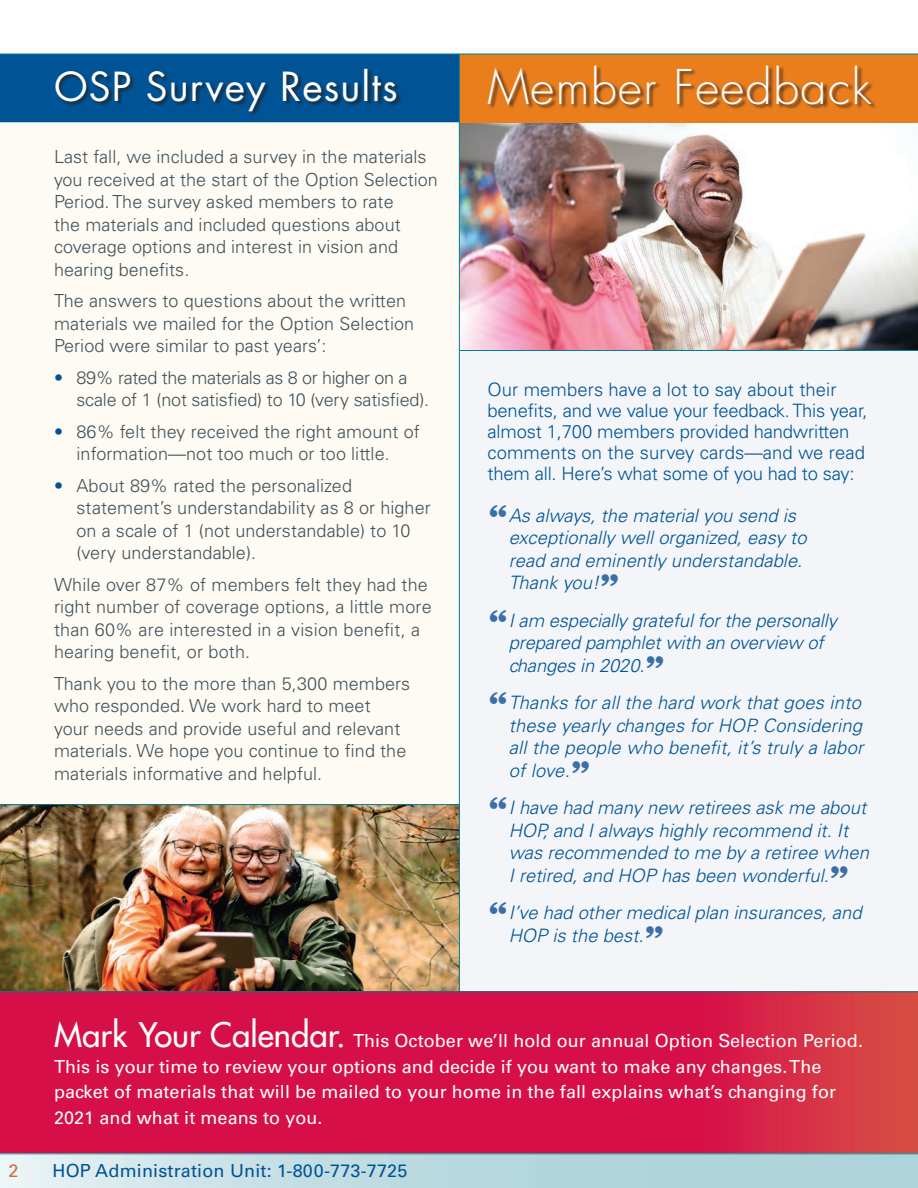
<style>
.page{position:relative;width:918px;height:1188px;background:#fff}
.page>*{position:absolute;margin:0;border:0;box-sizing:border-box;transform-origin:0 0}
.CK_A_head{font:300 46.5px "Futura Std";letter-spacing:.03em;color:#fff}
.CK_A_head-2{font:39px "Futura Std";letter-spacing:.03em;color:#fff}
.CK_Body{font:italic 300 18.45px/22.5px "Univers LT Std";color:#005495}
.CK_Body-2{font:300 18.45px/21px "Univers LT Std";letter-spacing:-.01em;color:#005495}
.CK_Body-3{font:300 18px/22.5px "Univers LT Std";letter-spacing:.005em;color:#425159}
.CK_Table_Head_A{font:18px/25.5px "Univers LT Std";letter-spacing:.005em;color:#fff}
.CK_Body-4{font:300 18px/22.5px "Univers LT Std";letter-spacing:-.02em;color:#425159}
.t1{font:18px "Univers LT Std";letter-spacing:.01em;color:#005495}
.t2{font:18px "Univers LT Std";color:#d56a37}
.s1{color:#005495}
.s2{font-family:"Stencil";font-weight:400;font-style:normal;font-size:37.5px;color:#3a6fa9}
.s3{font-family:"Futura Std";font-weight:500;font-size:33px}
</style>
<div class="page">
<div style="left:0;top:112px;width:918px;height:1064px;background:#fdfbf4"></div>
<div style="left:459px;top:112px;width:459px;height:903px;background:#f3f5f9"></div>
<img style="left:460px;top:122px;width:458px;height:228px">
<img style="left:0;top:805px;width:459px;height:187px">
<div style="left:0;top:54px;width:459px;height:68px;background:#005495"></div>
<div style="left:459px;top:54px;width:459px;height:68px;background:#ea7e1d"></div>
<div style="left:56px;top:69px;width:346px;height:48px;background:#231f20;opacity:.75"></div>
<div style="left:488px;top:66px;width:390px;height:45px;background:#231f20;opacity:.75"></div>
<svg style="left:0;top:993px;width:918px;height:160px;background:#d61647"></svg>
<hr style="left:459px;top:54px;width:1px;height:938px;background:#007f8d">
<hr style="left:0;top:992px;width:918px;height:1px;background:#007f8d">
<hr style="left:459px;top:350px;width:459px;height:1px;background:#007f8d">
<hr style="left:0;top:804px;width:459px;height:1px;background:#007f8d">
<div style="left:0;top:1154px;width:918px;height:34px;background:linear-gradient(to right,#ddecef,#a2cdd4)"></div>
<hr style="left:0;top:54px;width:918px;height:1px;background:#007f8d">
<hr style="left:0;top:1153px;width:918px;height:1px;background:#007f8d">
<p class="CK_A_head-2" style="left:54px;top:62px;width:345px">OSP Survey Results</p>
<p class="CK_A_head" style="left:488px;top:59px;width:385px">Member Feedback</p>
<p class="CK_Body-3" style="left:54px;top:146px;width:385px">Last fall, we included a survey in the materials you received at the start of the Option Selection Period. The survey asked members to rate<br>the materials and included questions about coverage options and interest in vision and hearing benefits.</p>
<p class="CK_Body-3" style="left:54px;top:290px;width:362px">The answers to questions about the written materials we mailed for the Option Selection<br>Period were similar to past years’:</p>
<p class="CK_Body-4" style="left:76px;top:366px;width:354px;text-indent:-22px"><span class="s1">•</span> 89% rated the materials as 8 or higher on a scale of 1 (not satisfied) to 10 (very satisfied).</p>
<p class="CK_Body-3" style="left:54px;top:420px;width:367px;text-align:center"><span class="s1">•</span> 86% felt they received the right amount of information—not too much or too little.</p>
<p class="CK_Body-3" style="left:76px;top:474px;width:356px;text-indent:-22px"><span class="s1">•</span> About 89% rated the personalized statement’s understandability as 8 or higher on a scale of 1 (not understandable) to 10 (very understandable).</p>
<p class="CK_Body-3" style="left:54px;top:573px;width:379px">While over 87% of members felt they had the right number of coverage options, a little more than 60% are interested in a vision benefit, a hearing benefit, or both.</p>
<p class="CK_Body-3" style="left:54px;top:672px;width:358px">Thank you to the more than 5,300 members who responded. We work hard to meet<br>your needs and provide useful and relevant materials. We hope you continue to find the materials informative and helpful.</p>
<p class="CK_Body-2" style="left:488px;top:379px;width:382px">Our members have a lot to say about their benefits, and we value your feedback. This year, almost 1,700 members provided handwritten comments on the survey cards—and we read them all. Here’s what some of you had to say:</p>
<p class="CK_Body" style="left:509px;top:504px;width:299px;text-indent:-21px"><span class="s2">“</span>As always, the material you send is exceptionally well organized, easy to read and eminently understandable.<br>Thank you!<span class="s2">”</span></p>
<p class="CK_Body" style="left:509px;top:609px;width:330px;text-indent:-21px"><span class="s2">“</span>I am especially grateful for the personally prepared pamphlet with an overview of changes in 2020.<span class="s2">”</span></p>
<p class="CK_Body" style="left:509px;top:692px;width:356px;text-indent:-21px"><span class="s2">“</span>Thanks for all the hard work that goes into these yearly changes for HOP. Considering all the people who benefit, it’s truly a labor of love.<span class="s2">”</span></p>
<p class="CK_Body" style="left:509px;top:797px;width:362px;text-indent:-21px"><span class="s2">“</span>I have had many new retirees ask me about HOP, and I always highly recommend it. It was recommended to me by a retiree when I retired, and HOP has been wonderful.<span class="s2">”</span></p>
<p class="CK_Body" style="left:509px;top:902px;width:354px;text-indent:-21px"><span class="s2">“</span>I’ve had other medical plan insurances, and<br>HOP is the best.<span class="s2">”</span></p>
<p class="CK_Table_Head_A" style="left:54px;top:1028px;width:811px"><span class="s3">Mark Your Calendar.</span> This October we’ll hold our annual Option Selection Period.<br>This is your time to review your options and decide if you want to make any changes. The packet of materials that will be mailed to your home in the fall explains what’s changing for 2021 and what it means to you.</p>
<p class="t2" style="left:8px;top:1160px;width:12px">2</p>
<p class="t1" style="left:52px;top:1160px;width:357px">HOP Administration Unit: 1-800-773-7725</p>
</div>
